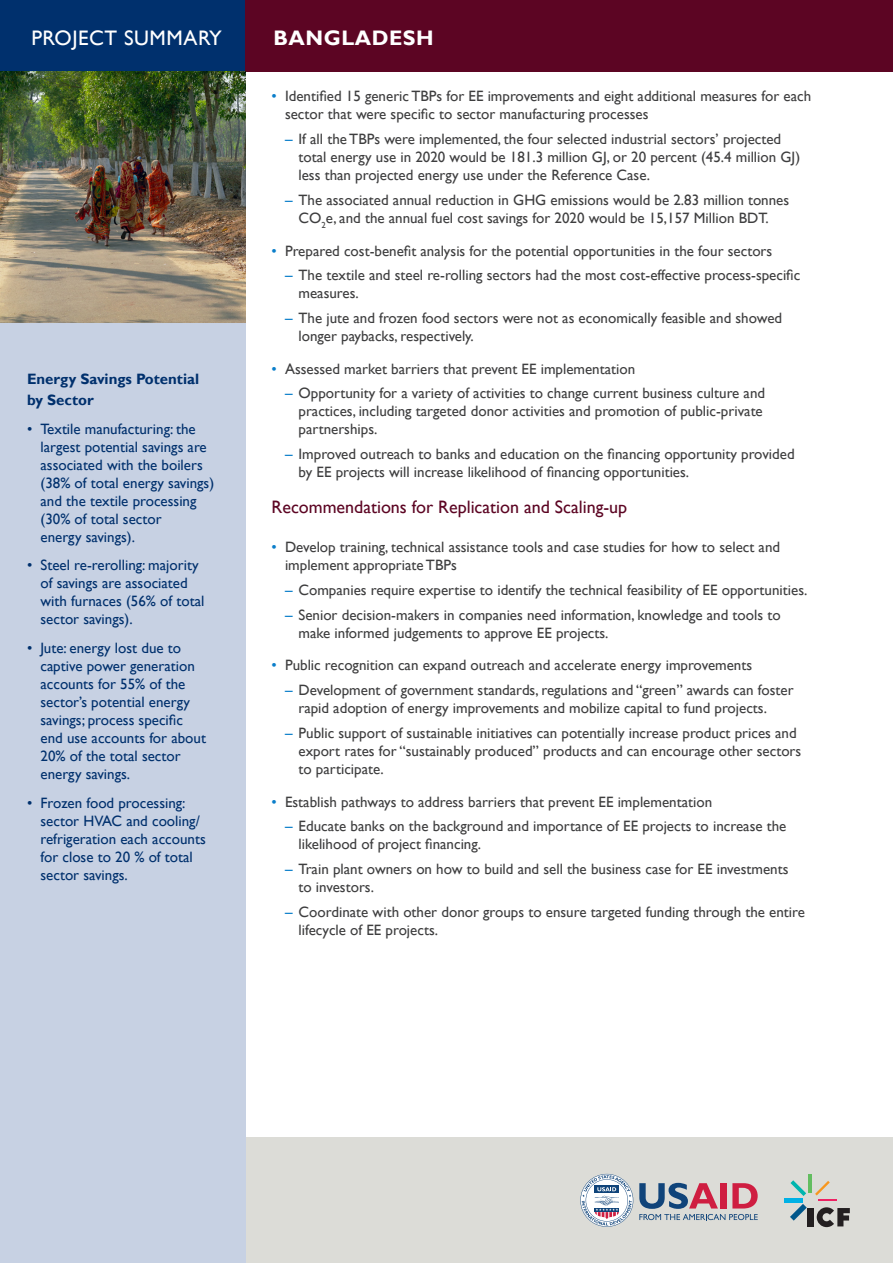
<style>
.page{position:relative;width:893px;height:1263px;background:#fff}
.page>*{position:absolute;margin:0;border:0;box-sizing:border-box;transform-origin:0 0}
.Heading_1{font:21px "Gill Sans";letter-spacing:.025em;color:#fff}
.Heading_1-2{font:700 21px "Gill Sans";letter-spacing:.025em;color:#fff}
.Heading_2{font:18px "Gill Sans";color:#5c0523}
.Bullet_2{font:15px/18px "Gill Sans";color:#3e3e3f}
.Sidebar_Bullet_1{font:15px/18px "Gill Sans";color:#00306d}
.Bullet_1{font:15px/18px "Gill Sans";color:#3e3e3f}
.Heading_2-2{font:700 15px/21px "Gill Sans";color:#00306d}
.s1{color:#0a7eca}
</style>
<div class="page">
<div style="left:0;top:1138px;width:893px;height:125px;background:#dcdcd7"></div>
<div style="left:0;top:0;width:246px;height:1263px;background:#c7d1e3"></div>
<div style="left:0;top:0;width:246px;height:72px;background:#00306d"></div>
<div style="left:246px;top:0;width:647px;height:72px;background:#5c0523"></div>
<img style="left:0;top:72px;width:246px;height:251px">
<svg style="left:639px;top:1183px;width:119px;height:37px"></svg>
<svg style="left:580px;top:1174px;width:53px;height:53px"></svg>
<div style="left:807px;top:1208px;width:6px;height:18px;background:#231f20"></div>
<svg style="left:790px;top:1204px;width:17px;height:16px"></svg>
<hr style="left:784px;top:1198px;width:19px;height:4px;background:#00b1e5">
<svg style="left:790px;top:1180px;width:16px;height:16px"></svg>
<hr style="left:809px;top:1174px;width:3px;height:18px;background:#63bd60">
<svg style="left:815px;top:1181px;width:22px;height:20px"></svg>
<svg style="left:817px;top:1207px;width:33px;height:20px"></svg>
<p class="Heading_1" style="left:31px;top:26px;width:192px">PROJECT SUMMARY</p>
<p class="Heading_2-2" style="left:27px;top:369px;width:174px">Energy Savings Potential by Sector</p>
<p class="Sidebar_Bullet_1" style="left:40px;top:420px;width:175px;text-indent:-14px">• Textile manufacturing: the largest potential savings are associated with the boilers (38% of total energy savings) and the textile processing (30% of total sector<br>energy savings).</p>
<p class="Sidebar_Bullet_1" style="left:40px;top:557px;width:165px;text-indent:-14px">• Steel re-rerolling: majority of savings are associated with furnaces (56% of total sector savings).</p>
<p class="Sidebar_Bullet_1" style="left:40px;top:639px;width:167px;text-indent:-14px">• Jute: energy lost due to captive power generation accounts for 55% of the sector’s potential energy savings; process specific end use accounts for about<br>20% of the total sector energy savings.</p>
<p class="Sidebar_Bullet_1" style="left:40px;top:794px;width:167px;text-indent:-14px">• Frozen food processing: sector HVAC and cooling/ refrigeration each accounts for close to 20 % of total sector savings.</p>
<p class="Heading_1-2" style="left:273px;top:26px;width:162px">BANGLADESH</p>
<p class="Bullet_1" style="left:285px;top:88px;width:528px;text-indent:-14px"><span class="s1">•</span> Identified 15 generic TBPs for EE improvements and eight additional measures for each sector that were specific to sector manufacturing processes</p>
<p class="Bullet_2" style="left:298px;top:130px;width:503px;text-indent:-14px"><span class="s1">–</span> If all the TBPs were implemented, the four selected industrial sectors’ projected total energy use in 2020 would be 181.3 million GJ, or 20 percent (45.4 million GJ) less than projected energy use under the Reference Case.</p>
<p class="Bullet_2" style="left:285px;top:191px;width:506px;text-align:center"><span class="s1">–</span> The associated annual reduction in GHG emissions would be 2.83 million tonnes<br>CO<sub>2</sub>e, and the annual fuel cost savings for 2020 would be 15,157 Million BDT.</p>
<p class="Bullet_1" style="left:271px;top:242px;width:502px"><span class="s1">•</span> Prepared cost-benefit analysis for the potential opportunities in the four sectors</p>
<p class="Bullet_2" style="left:298px;top:267px;width:503px;text-indent:-14px"><span class="s1">–</span> The textile and steel re-rolling sectors had the most cost-effective process-specific measures.</p>
<p class="Bullet_2" style="left:298px;top:310px;width:485px;text-indent:-14px"><span class="s1">–</span> The jute and frozen food sectors were not as economically feasible and showed longer paybacks, respectively.</p>
<p class="Bullet_1" style="left:271px;top:360px;width:365px"><span class="s1">•</span> Assessed market barriers that prevent EE implementation</p>
<p class="Bullet_2" style="left:298px;top:385px;width:468px;text-indent:-14px"><span class="s1">–</span> Opportunity for a variety of activities to change current business culture and practices, including targeted donor activities and promotion of public-private partnerships.</p>
<p class="Bullet_2" style="left:298px;top:446px;width:498px;text-indent:-14px"><span class="s1">–</span> Improved outreach to banks and education on the financing opportunity provided by EE projects will increase likelihood of financing opportunities.</p>
<p class="Heading_2" style="left:271px;top:496px;width:357px">Recommendations for Replication and Scaling-up</p>
<p class="Bullet_1" style="left:285px;top:539px;width:497px;text-indent:-14px"><span class="s1">•</span> Develop training, technical assistance tools and case studies for how to select and implement appropriate TBPs</p>
<p class="Bullet_2" style="left:285px;top:581px;width:524px"><span class="s1">–</span> Companies require expertise to identify the technical feasibility of EE opportunities.</p>
<p class="Bullet_2" style="left:298px;top:606px;width:484px;text-indent:-14px"><span class="s1">–</span> Senior decision-makers in companies need information, knowledge and tools to make informed judgements to approve EE projects.</p>
<p class="Bullet_1" style="left:271px;top:657px;width:482px"><span class="s1">•</span> Public recognition can expand outreach and accelerate energy improvements</p>
<p class="Bullet_2" style="left:298px;top:681px;width:497px;text-indent:-14px"><span class="s1">–</span> Development of government standards, regulations and “green” awards can foster rapid adoption of energy improvements and mobilize capital to fund projects.</p>
<p class="Bullet_2" style="left:298px;top:724px;width:504px;text-indent:-14px"><span class="s1">–</span> Public support of sustainable initiatives can potentially increase product prices and export rates for “sustainably produced” products and can encourage other sectors to participate.</p>
<p class="Bullet_1" style="left:271px;top:793px;width:442px"><span class="s1">•</span> Establish pathways to address barriers that prevent EE implementation</p>
<p class="Bullet_2" style="left:298px;top:817px;width:489px;text-indent:-14px"><span class="s1">–</span> Educate banks on the background and importance of EE projects to increase the likelihood of project financing.</p>
<p class="Bullet_2" style="left:298px;top:860px;width:491px;text-indent:-14px"><span class="s1">–</span> Train plant owners on how to build and sell the business case for EE investments to investors.</p>
<p class="Bullet_2" style="left:298px;top:903px;width:508px;text-indent:-14px"><span class="s1">–</span> Coordinate with other donor groups to ensure targeted funding through the entire lifecycle of EE projects.</p>
</div>
